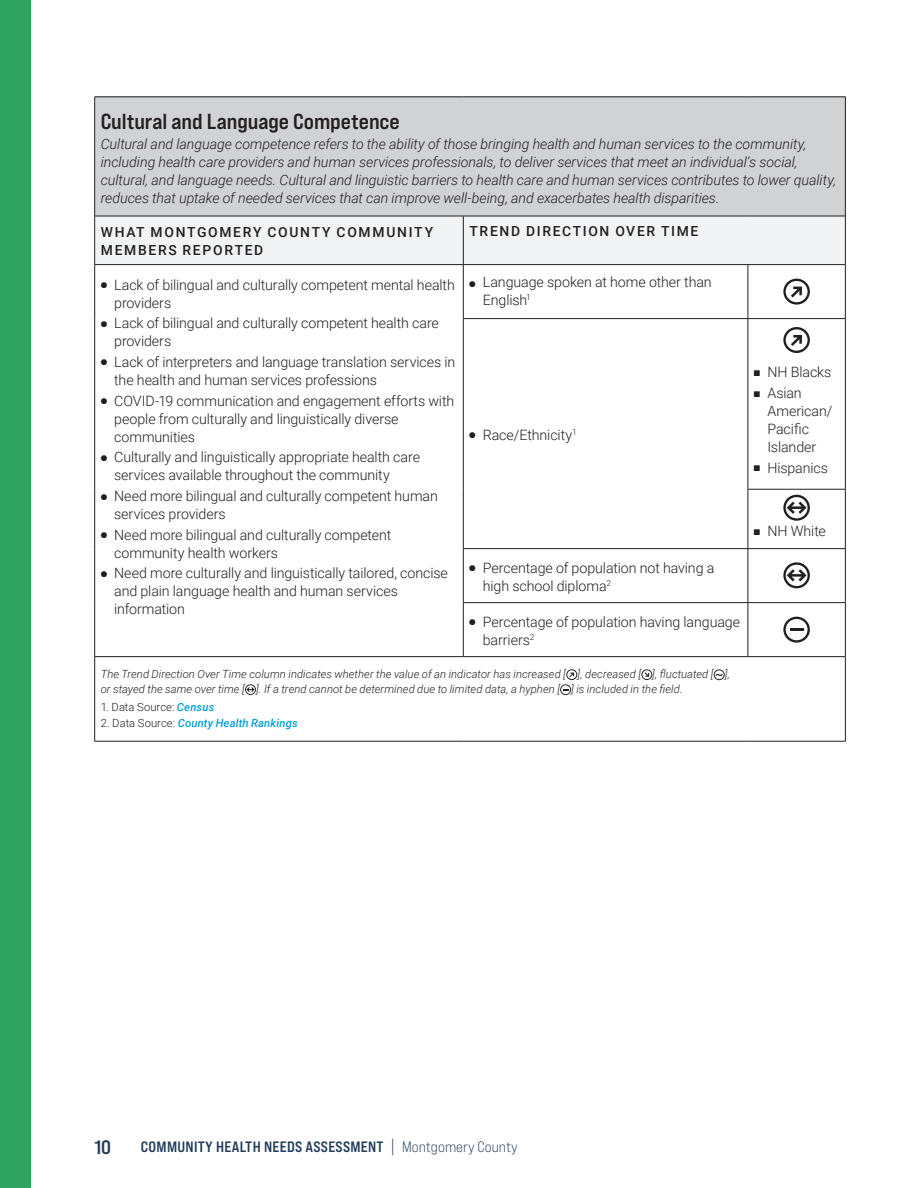
<style>
.page{position:relative;width:918px;height:1188px;background:#fff}
.page>*{position:absolute;margin:0;border:0;box-sizing:border-box;transform-origin:0 0}
.t1{font:21.75px "Bebas Neue Pro Exp Bd";letter-spacing:-.005em;color:#231f20}
.t2{font:19.5px "Bebas Neue Pro Exp Bd";color:#213d5b}
.t3{font:15px "Bebas Neue Pro Exp Bd";letter-spacing:.02em;color:#213d5b}
.t4{font:300 14.25px/18px "Roboto";letter-spacing:-.005em;color:#231f20}
.t5{font:italic 300 14.25px/18px "Roboto";letter-spacing:-.005em;color:#231f20}
.t6{font:500 13.8px/18px "Roboto";letter-spacing:.12em;color:#231f20}
.t7{font:italic 300 11.25px/15px "Roboto";letter-spacing:.005em;color:#231f20}
.t8{font:italic 500 11.25px "Roboto";letter-spacing:.01em;color:#009fda}
.t9{font:300 11.25px "Roboto";letter-spacing:.005em;color:#231f20}
.s1{font-weight:500;font-style:italic;color:#009fda}
.s2{font-weight:300;font-style:normal;color:#231f20}
.s3{font-family:"Bebas Neue Pro Exp Bk";font-size:16.5px}
.s4{font-family:"Bebas Neue Pro Exp Bk"}
</style>
<div class="page">
<div style="left:0;top:0;width:31px;height:1188px;background:#2fa460"></div>
<div style="left:95px;top:97px;width:750px;height:119px;background:#d1d2d4"></div>
<div style="left:95px;top:217px;width:750px;height:47px;background:#f2f3f4"></div>
<hr style="left:748px;top:264px;width:98px;height:1px;background:#231f20">
<hr style="left:463px;top:318px;width:285px;height:1px;background:#231f20">
<hr style="left:463px;top:548px;width:285px;height:1px;background:#231f20">
<hr style="left:748px;top:548px;width:98px;height:1px;background:#231f20">
<hr style="left:463px;top:602px;width:285px;height:1px;background:#231f20">
<hr style="left:748px;top:602px;width:98px;height:1px;background:#231f20">
<hr style="left:94px;top:656px;width:369px;height:1px;background:#231f20">
<hr style="left:463px;top:656px;width:285px;height:1px;background:#231f20">
<hr style="left:748px;top:656px;width:98px;height:1px;background:#231f20">
<hr style="left:94px;top:741px;width:369px;height:1px;background:#231f20">
<hr style="left:463px;top:741px;width:285px;height:1px;background:#231f20">
<hr style="left:748px;top:741px;width:98px;height:1px;background:#231f20">
<hr style="left:94px;top:265px;width:1px;height:54px;background:#231f20">
<hr style="left:463px;top:265px;width:1px;height:53px;background:#231f20">
<hr style="left:748px;top:265px;width:1px;height:53px;background:#231f20">
<hr style="left:845px;top:265px;width:1px;height:53px;background:#231f20">
<hr style="left:94px;top:319px;width:1px;height:170px;background:#231f20">
<hr style="left:463px;top:319px;width:1px;height:170px;background:#231f20">
<hr style="left:748px;top:319px;width:1px;height:170px;background:#231f20">
<hr style="left:845px;top:319px;width:1px;height:170px;background:#231f20">
<hr style="left:94px;top:489px;width:1px;height:60px;background:#231f20">
<hr style="left:463px;top:489px;width:1px;height:59px;background:#231f20">
<hr style="left:748px;top:489px;width:1px;height:59px;background:#231f20">
<hr style="left:845px;top:489px;width:1px;height:59px;background:#231f20">
<hr style="left:94px;top:549px;width:1px;height:54px;background:#231f20">
<hr style="left:463px;top:549px;width:1px;height:53px;background:#231f20">
<hr style="left:748px;top:549px;width:1px;height:53px;background:#231f20">
<hr style="left:845px;top:549px;width:1px;height:53px;background:#231f20">
<hr style="left:94px;top:603px;width:1px;height:53px;background:#231f20">
<hr style="left:463px;top:603px;width:1px;height:53px;background:#231f20">
<hr style="left:748px;top:603px;width:1px;height:53px;background:#231f20">
<hr style="left:845px;top:603px;width:1px;height:53px;background:#231f20">
<hr style="left:94px;top:657px;width:1px;height:84px;background:#231f20">
<hr style="left:845px;top:657px;width:1px;height:84px;background:#231f20">
<hr style="left:94px;top:97px;width:369px;height:1px;background:#231f20">
<hr style="left:94px;top:97px;width:1px;height:119px;background:#231f20">
<hr style="left:463px;top:97px;width:285px;height:1px;background:#231f20">
<hr style="left:748px;top:97px;width:98px;height:1px;background:#231f20">
<hr style="left:845px;top:97px;width:1px;height:119px;background:#231f20">
<hr style="left:94px;top:216px;width:369px;height:1px;background:#231f20">
<hr style="left:94px;top:216px;width:1px;height:48px;background:#231f20">
<hr style="left:463px;top:216px;width:285px;height:1px;background:#231f20">
<hr style="left:463px;top:216px;width:1px;height:48px;background:#231f20">
<hr style="left:748px;top:216px;width:98px;height:1px;background:#231f20">
<hr style="left:845px;top:216px;width:1px;height:48px;background:#231f20">
<hr style="left:94px;top:264px;width:369px;height:1px;background:#231f20">
<hr style="left:463px;top:264px;width:285px;height:1px;background:#231f20">
<hr style="left:748px;top:318px;width:98px;height:1px;background:#231f20">
<hr style="left:748px;top:489px;width:98px;height:1px;background:#231f20">
<svg style="left:783px;top:279px;width:27px;height:26px"></svg>
<svg style="left:783px;top:327px;width:27px;height:26px"></svg>
<svg style="left:783px;top:495px;width:27px;height:26px"></svg>
<svg style="left:783px;top:562px;width:27px;height:26px"></svg>
<svg style="left:783px;top:617px;width:27px;height:26px"></svg>
<svg style="left:641px;top:669px;width:11px;height:11px"></svg>
<svg style="left:714px;top:669px;width:11px;height:11px"></svg>
<svg style="left:245px;top:684px;width:11px;height:11px"></svg>
<svg style="left:560px;top:669px;width:17px;height:26px"></svg>
<h1 class="t1" style="left:101px;top:108px;width:301px">Cultural and Language Competence</h1>
<p class="t5" style="left:101px;top:135px;width:737px">Cultural and language competence refers to the ability of those bringing health and human services to the community, including health care providers and human services professionals, to deliver services that meet an individual’s social, cultural, and language needs. Cultural and linguistic barriers to health care and human services contributes to lower quality, reduces that uptake of needed services that can improve well-being, and exacerbates health disparities.</p>
<p class="t6" style="left:101px;top:223px;width:334px">WHAT MONTGOMERY COUNTY COMMUNITY<br>MEMBERS REPORTED</p>
<p class="t6" style="left:470px;top:221px;width:230px">TREND DIRECTION OVER TIME</p>
<p class="t4" style="left:114px;top:275px;width:342px;text-indent:-13px">● Lack of bilingual and culturally competent mental health providers</p>
<p class="t4" style="left:114px;top:314px;width:326px;text-indent:-13px">● Lack of bilingual and culturally competent health care providers</p>
<p class="t4" style="left:114px;top:352px;width:343px;text-indent:-13px">● Lack of interpreters and language translation services in the health and human services professions</p>
<p class="t4" style="left:114px;top:391px;width:342px;text-indent:-13px">● COVID-19 communication and engagement efforts with people from culturally and linguistically diverse communities</p>
<p class="t4" style="left:114px;top:448px;width:307px;text-indent:-13px">● Culturally and linguistically appropriate health care services available throughout the community</p>
<p class="t4" style="left:114px;top:486px;width:325px;text-indent:-13px">● Need more bilingual and culturally competent human services providers</p>
<p class="t4" style="left:114px;top:525px;width:279px;text-indent:-13px">● Need more bilingual and culturally competent community health workers</p>
<p class="t4" style="left:114px;top:564px;width:335px;text-indent:-13px">● Need more culturally and linguistically tailored, concise and plain language health and human services information</p>
<p class="t4" style="left:483px;top:272px;width:230px;text-indent:-13px">● Language spoken at home other than<br>English<sup>1</sup></p>
<p class="t4" style="left:754px;top:363px;width:79px">■ NH Blacks</p>
<p class="t4" style="left:767px;top:383px;width:67px;text-indent:-13px">■ Asian<br>American/<br>Pacific<br>Islander</p>
<p class="t4" style="left:754px;top:458px;width:76px">■ Hispanics</p>
<p class="t4" style="left:469px;top:425px;width:109px">● Race/Ethnicity<sup>1</sup></p>
<p class="t4" style="left:754px;top:521px;width:74px">■ NH White</p>
<p class="t4" style="left:483px;top:558px;width:233px;text-indent:-13px">● Percentage of population not having a high school diploma<sup>2</sup></p>
<p class="t4" style="left:483px;top:612px;width:259px;text-indent:-13px">● Percentage of population having language barriers<sup>2</sup></p>
<p class="t7" style="left:101px;top:667px;width:631px">The Trend Direction Over Time column indicates whether the value of an indicator has increased [ ], decreased [ ], fluctuated [ ], or stayed the same over time [ ]. If a trend cannot be determined due to limited data, a hyphen [ ] is included in the field.</p>
<p class="t9" style="left:101px;top:699px;width:115px">1. Data Source: <span class="s1">Census</span></p>
<p class="t8" style="left:101px;top:715px;width:199px"><span class="s2">2. Data Source:</span> County Health Rankings</p>
<h2 class="t2" style="left:94px;top:1135px;width:18px">10</h2>
<p class="t3" style="left:141px;top:1137px;width:378px">COMMUNITY HEALTH NEEDS ASSESSMENT <span class="s3">|</span> <span class="s4">Montgomery County</span></p>
</div>
